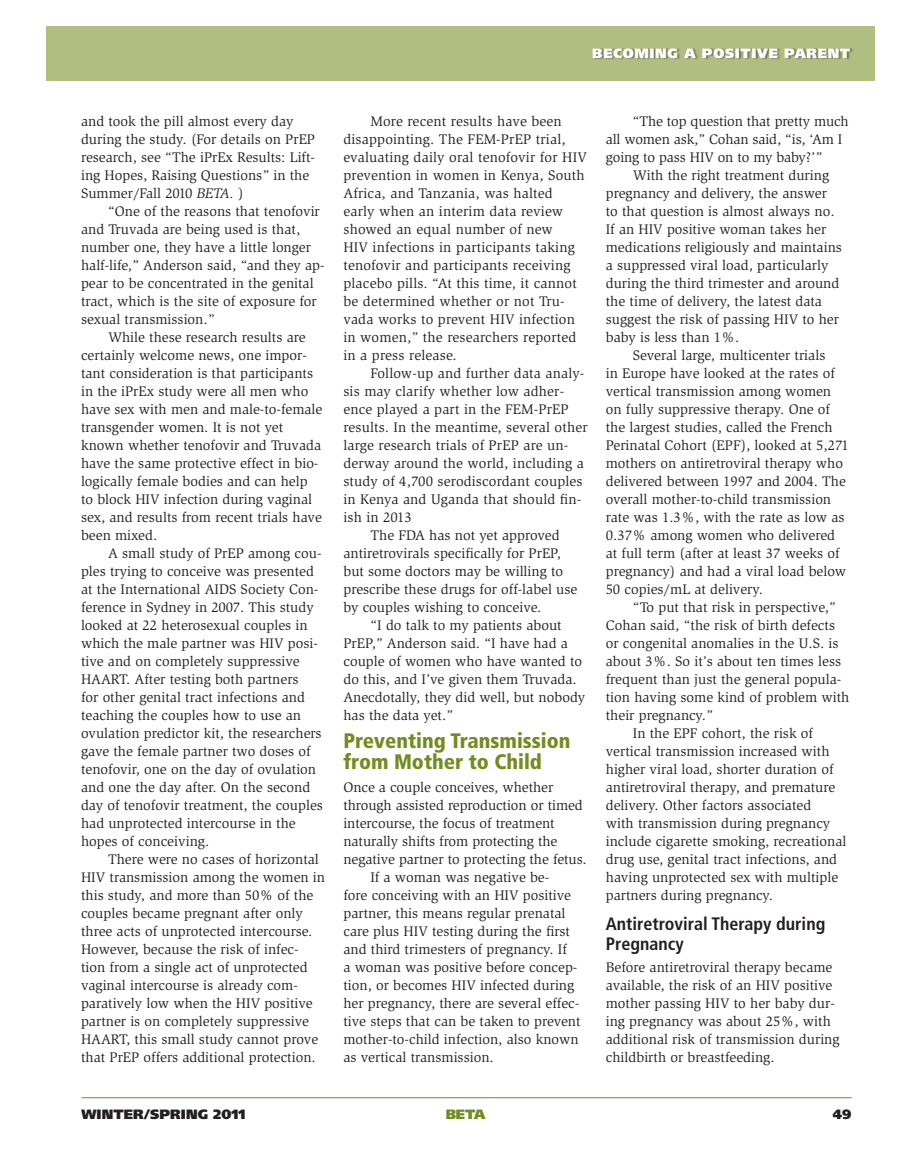
<style>
.page{position:relative;width:905px;height:1175px;background:#fff}
.page>*{position:absolute;margin:0;border:0;box-sizing:border-box;transform-origin:0 0}
.Feature_2_Header_2_l{font:900 condensed 21px/21px "Frutiger";color:#738c1f}
.Feature_2_Subheader{font:700 condensed 18px/19.5px "Frutiger";color:#231f20}
.Main_Body_Text{font:14.25px/18px "Slimbach";color:#231f20}
.Main_Body_Text_1st_p{font:14.25px/18px "Slimbach";letter-spacing:-.005em;color:#231f20}
.t1{font:900 13.5px "Frutiger";letter-spacing:.05em;color:#fff}
.t2{font:900 13.5px "Frutiger";letter-spacing:.01em;color:#231f20}
.t3{font:900 13.5px "Frutiger";color:#738c1f}
.s1{font-style:italic}
</style>
<div class="page">
<div style="left:46px;top:27px;width:828px;height:54px;background:#b1be82"></div>
<div style="left:593px;top:48px;width:259px;height:13px;background:#231f20;opacity:.4"></div>
<hr style="left:81px;top:1097px;width:770px;height:1px;background:#738c1f">
<p class="t1" style="left:592px;top:45px;width:259px">BECOMING A POSITIVE PARENT</p>
<p class="Main_Body_Text" style="left:81px;top:112px;width:235px">and took the pill almost every day during the study. (For details on PrEP research, see “The iPrEx Results: Lift&shy;ing Hopes, Raising Questions” in the Summer/Fall 2010 <span class="s1">BETA.</span> )</p>
<p class="Main_Body_Text" style="left:81px;top:202px;width:245px;text-indent:27px">“One of the reasons that tenofovir and Truvada are being used is that, number one, they have a little longer half-life,” Anderson said, “and they ap&shy;pear to be concentrated in the genital tract, which is the site of exposure for sexual transmission.”</p>
<p class="Main_Body_Text" style="left:81px;top:328px;width:243px;text-indent:27px">While these research results are certainly welcome news, one impor&shy;tant consideration is that participants in the iPrEx study were all men who have sex with men and male-to-female transgender women. It is not yet known whether tenofovir and Truvada have the same protective effect in bio&shy;logically female bodies and can help to block HIV infection during vaginal sex, and results from recent trials have been mixed.</p>
<p class="Main_Body_Text" style="left:81px;top:544px;width:243px;text-indent:27px">A small study of PrEP among cou&shy;ples trying to conceive was presented at the International AIDS Society Con&shy;ference in Sydney in 2007. This study looked at 22 heterosexual couples in which the male partner was HIV posi&shy;tive and on completely suppressive HAART. After testing both partners<br>for other genital tract infections and teaching the couples how to use an ovulation predictor kit, the researchers gave the female partner two doses of tenofovir, one on the day of ovulation and one the day after. On the second day of tenofovir treatment, the couples had unprotected intercourse in the hopes of conceiving.</p>
<p class="Main_Body_Text" style="left:81px;top:850px;width:245px;text-indent:27px">There were no cases of horizontal HIV transmission among the women in this study, and more than 50% of the couples became pregnant after only three acts of unprotected intercourse.<br>However, because the risk of infec&shy;tion from a single act of unprotected vaginal intercourse is already com&shy;paratively low when the HIV positive partner is on completely suppressive HAART, this small study cannot prove that PrEP offers additional protection.</p>
<p class="Main_Body_Text" style="left:343px;top:112px;width:245px;text-indent:27px">More recent results have been disappointing. The FEM-PrEP trial, evaluating daily oral tenofovir for HIV prevention in women in Kenya, South Africa, and Tanzania, was halted early when an interim data review showed an equal number of new<br>HIV infections in participants taking tenofovir and participants receiving placebo pills. “At this time, it cannot be determined whether or not Tru&shy;vada works to prevent HIV infection in women,” the researchers reported in a press release.</p>
<p class="Main_Body_Text" style="left:343px;top:364px;width:246px;text-indent:27px">Follow-up and further data analy&shy;sis may clarify whether low adher&shy;ence played a part in the FEM-PrEP results. In the meantime, several other large research trials of PrEP are un&shy;derway around the world, including a study of 4,700 serodiscordant couples in Kenya and Uganda that should fin&shy;ish in 2013</p>
<p class="Main_Body_Text" style="left:343px;top:526px;width:235px;text-indent:27px">The FDA has not yet approved antiretrovirals specifically for PrEP, but some doctors may be willing to prescribe these drugs for off-label use by couples wishing to conceive.</p>
<p class="Main_Body_Text" style="left:343px;top:616px;width:243px;text-indent:27px">“I do talk to my patients about<br>PrEP,” Anderson said. “I have had a couple of women who have wanted to do this, and I’ve given them Truvada.<br>Anecdotally, they did well, but nobody has the data yet.”</p>
<p class="Feature_2_Header_2_l" style="left:343px;top:730px;width:228px">Preventing Transmission from Mother to Child</p>
<p class="Main_Body_Text_1st_p" style="left:343px;top:778px;width:245px">Once a couple conceives, whether through assisted reproduction or timed intercourse, the focus of treatment naturally shifts from protecting the negative partner to protecting the fetus.</p>
<p class="Main_Body_Text" style="left:343px;top:868px;width:239px;text-indent:27px">If a woman was negative be-<br>fore conceiving with an HIV positive partner, this means regular prenatal care plus HIV testing during the first and third trimesters of pregnancy. If<br>a woman was positive before concep&shy;tion, or becomes HIV infected during her pregnancy, there are several effec&shy;tive steps that can be taken to prevent mother-to-child infection, also known as vertical transmission.</p>
<p class="Main_Body_Text" style="left:606px;top:112px;width:244px;text-indent:27px">“The top question that pretty much all women ask,” Cohan said, “is, ‘Am I going to pass HIV on to my baby?’”</p>
<p class="Main_Body_Text" style="left:606px;top:166px;width:238px;text-indent:27px">With the right treatment during pregnancy and delivery, the answer to that question is almost always no.<br>If an HIV positive woman takes her medications religiously and maintains a suppressed viral load, particularly during the third trimester and around the time of delivery, the latest data suggest the risk of passing HIV to her baby is less than 1%.</p>
<p class="Main_Body_Text" style="left:606px;top:346px;width:244px;text-indent:27px">Several large, multicenter trials<br>in Europe have looked at the rates of vertical transmission among women on fully suppressive therapy. One of the largest studies, called the French Perinatal Cohort (EPF), looked at 5,271 mothers on antiretroviral therapy who delivered between 1997 and 2004. The overall mother-to-child transmission rate was 1.3%, with the rate as low as 0.37% among women who delivered at full term (after at least 37 weeks of pregnancy) and had a viral load below 50 copies/mL at delivery.</p>
<p class="Main_Body_Text" style="left:606px;top:598px;width:245px;text-indent:27px">“To put that risk in perspective,” Cohan said, “the risk of birth defects or congenital anomalies in the U.S. is about 3%. So it’s about ten times less frequent than just the general popula&shy;tion having some kind of problem with their pregnancy.”</p>
<p class="Main_Body_Text" style="left:606px;top:724px;width:242px;text-indent:27px">In the EPF cohort, the risk of vertical transmission increased with higher viral load, shorter duration of antiretroviral therapy, and premature delivery. Other factors associated<br>with transmission during pregnancy include cigarette smoking, recreational drug use, genital tract infections, and having unprotected sex with multiple partners during pregnancy.</p>
<p class="Feature_2_Subheader" style="left:606px;top:914px;width:221px">Antiretroviral Therapy during<br>Pregnancy</p>
<p class="Main_Body_Text_1st_p" style="left:606px;top:958px;width:235px">Before antiretroviral therapy became available, the risk of an HIV positive mother passing HIV to her baby dur&shy;ing pregnancy was about 25%, with additional risk of transmission during childbirth or breastfeeding.</p>
<p class="t2" style="left:81px;top:1106px;width:166px">WINTER/SPRING 2011</p>
<p class="t3" style="left:446px;top:1106px;width:41px">BETA</p>
<p class="t2" style="left:832px;top:1106px;width:20px">49</p>
</div>
